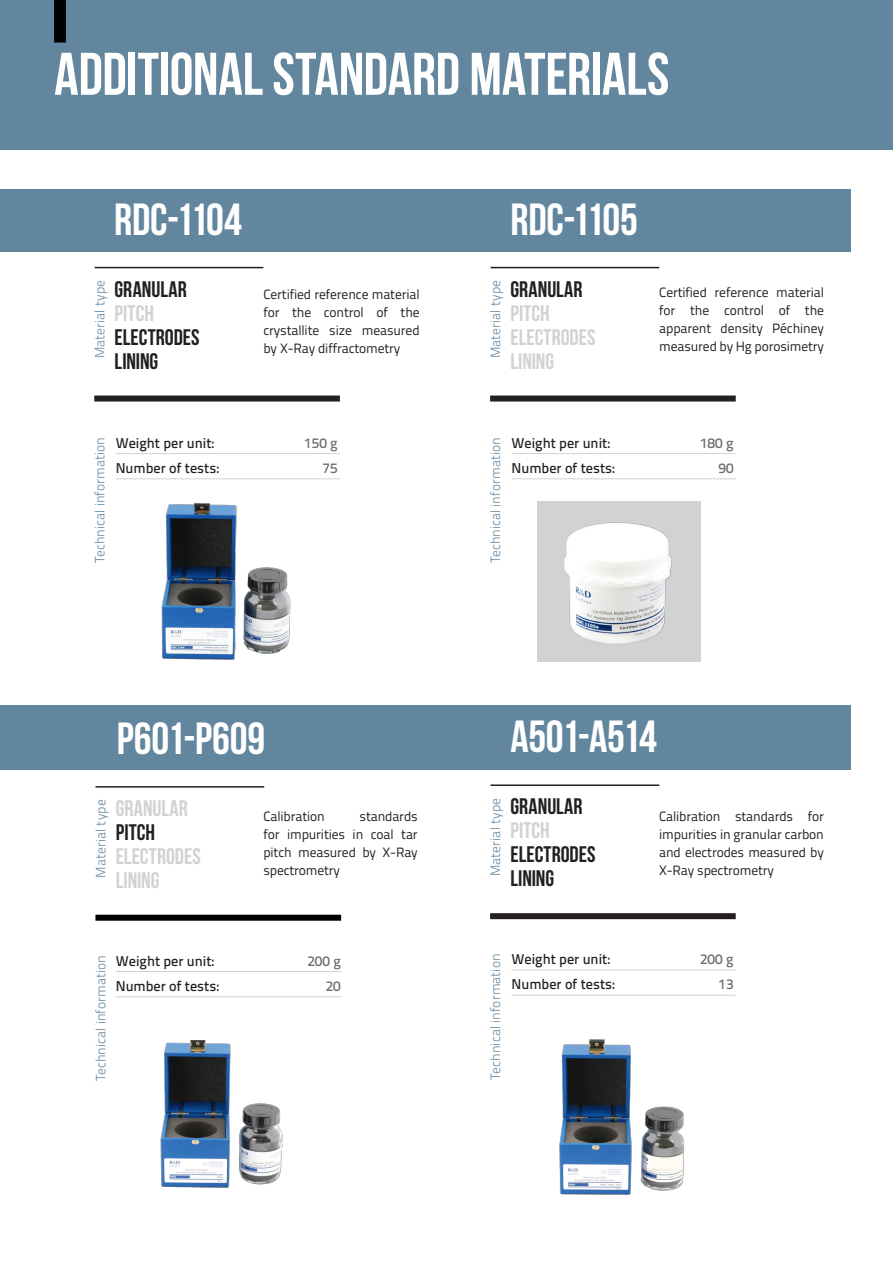
<style>
.page{position:relative;width:893px;height:1263px;background:#fff}
.page>*{position:absolute;margin:0;border:0;box-sizing:border-box;transform-origin:0 0}
.t1{font:60px "Bebas Neue";color:#fff}
.t2{font:45px "Bebas Neue";letter-spacing:-.005em;color:#fff}
.t3{font:22.5px "Bebas Neue";color:#231f20}
.t4{font:22.5px "Bebas Neue";color:#d1d2d4}
.t5{font:14.25px "Titillium Text 25 L 600 wt";color:#231f20}
.t6{font:14.25px "Titillium Text 25 L 600 wt";color:#6c6d70}
.description_new{font:13.5px/18px "Titillium Text 25 L 400 wt";letter-spacing:-.01em;color:#231f20;text-align:justify}
.t7{font:13.5px "Titillium Text 25 L 250 wt";letter-spacing:.005em;color:#63869f}
</style>
<div class="page">
<div style="left:0;top:189px;width:850px;height:62px;background:#63869f"></div>
<div style="left:0;top:0;width:893px;height:150px;background:#63869f"></div>
<div style="left:54px;top:0;width:12px;height:43px;background:#000"></div>
<div style="left:0;top:705px;width:850px;height:65px;background:#63869f"></div>
<img style="left:559px;top:1039px;width:126px;height:156px">
<hr style="left:490px;top:784px;width:169px;height:2px;background:#231f20">
<div style="left:490px;top:913px;width:246px;height:6px;background:#231f20"></div>
<hr style="left:511px;top:970px;width:225px;height:1px;background:#d1d2d4">
<hr style="left:511px;top:995px;width:225px;height:1px;background:#d1d2d4">
<img style="left:160px;top:1041px;width:123px;height:147px">
<div style="left:95px;top:915px;width:246px;height:6px;background:#000"></div>
<hr style="left:116px;top:971px;width:225px;height:1px;background:#d1d2d4">
<hr style="left:116px;top:996px;width:225px;height:1px;background:#d1d2d4">
<hr style="left:95px;top:786px;width:169px;height:2px;background:#231f20">
<div style="left:537px;top:501px;width:164px;height:161px;background:#d1d2d4"></div>
<img style="left:564px;top:522px;width:108px;height:123px">
<img style="left:161px;top:503px;width:130px;height:157px">
<hr style="left:95px;top:267px;width:168px;height:1px;background:#231f20">
<div style="left:94px;top:395px;width:246px;height:6px;background:#231f20"></div>
<hr style="left:116px;top:453px;width:224px;height:1px;background:#d1d2d4">
<hr style="left:116px;top:478px;width:224px;height:1px;background:#d1d2d4">
<hr style="left:490px;top:267px;width:169px;height:1px;background:#231f20">
<div style="left:490px;top:395px;width:246px;height:6px;background:#231f20"></div>
<hr style="left:511px;top:453px;width:225px;height:1px;background:#d1d2d4">
<hr style="left:511px;top:478px;width:225px;height:1px;background:#d1d2d4">
<p class="t1" style="left:54px;top:41px;width:617px">ADDITIONAL STANDARD MATERIALS</p>
<p class="t2" style="left:114px;top:195px;width:129px">RDC-1104</p>
<p class="t3" style="left:115px;top:276px;width:74px">GRANULAR</p>
<p class="t4" style="left:115px;top:300px;width:41px">PITCH</p>
<p class="t3" style="left:115px;top:324px;width:86px">ELECTRODES</p>
<p class="t3" style="left:115px;top:348px;width:45px">LINING</p>
<p class="t7" style="left:90px;top:358px;width:80px;rotate:-90deg">Material type</p>
<p class="description_new" style="left:263px;top:284px;width:158px">Certified reference material for the control of the crystallite size measured by X-Ray diffractometry</p>
<p class="t7" style="left:90px;top:563px;width:128px;rotate:-90deg">Technical information</p>
<p class="t5" style="left:116px;top:432px;width:100px">Weight per unit:</p>
<p class="t6" style="left:304px;top:432px;width:35px">150 g</p>
<p class="t5" style="left:116px;top:457px;width:105px">Number of tests:</p>
<p class="t6" style="left:323px;top:457px;width:17px">75</p>
<h2 class="t2" style="left:117px;top:714px;width:150px">P601-P609</h2>
<p class="t4" style="left:116px;top:796px;width:74px">GRANULAR</p>
<p class="t3" style="left:116px;top:820px;width:41px">PITCH</p>
<p class="t4" style="left:116px;top:844px;width:86px">ELECTRODES</p>
<p class="t4" style="left:116px;top:868px;width:45px">LINING</p>
<p class="t7" style="left:91px;top:877px;width:80px;rotate:-90deg">Material type</p>
<p class="description_new" style="left:263px;top:807px;width:63px">Calibration</p>
<p class="description_new" style="left:263px;top:807px;width:156px;text-indent:96px">standards for impurities in coal tar pitch measured by X-Ray spectrometry</p>
<p class="t7" style="left:91px;top:1081px;width:128px;rotate:-90deg">Technical information</p>
<p class="t5" style="left:116px;top:950px;width:100px">Weight per unit:</p>
<p class="t6" style="left:307px;top:950px;width:35px">200 g</p>
<p class="t5" style="left:116px;top:975px;width:105px">Number of tests:</p>
<p class="t6" style="left:326px;top:975px;width:17px">20</p>
<p class="t2" style="left:510px;top:195px;width:129px">RDC-1105</p>
<p class="t3" style="left:510px;top:277px;width:74px">GRANULAR</p>
<p class="t4" style="left:510px;top:301px;width:41px">PITCH</p>
<p class="t4" style="left:510px;top:325px;width:86px">ELECTRODES</p>
<p class="t4" style="left:510px;top:349px;width:45px">LINING</p>
<p class="t7" style="left:486px;top:358px;width:80px;rotate:-90deg">Material type</p>
<p class="description_new" style="left:659px;top:283px;width:166px">Certified reference material for the control of the apparent density Péchiney measured by Hg porosimetry</p>
<p class="t7" style="left:486px;top:563px;width:128px;rotate:-90deg">Technical information</p>
<p class="t5" style="left:511px;top:432px;width:100px">Weight per unit:</p>
<p class="t6" style="left:700px;top:432px;width:35px">180 g</p>
<p class="t5" style="left:511px;top:457px;width:105px">Number of tests:</p>
<p class="t6" style="left:718px;top:457px;width:17px">90</p>
<p class="t2" style="left:510px;top:712px;width:148px">A501-A514</p>
<p class="t3" style="left:510px;top:794px;width:74px">GRANULAR</p>
<p class="t4" style="left:510px;top:818px;width:41px">PITCH</p>
<p class="t3" style="left:510px;top:842px;width:86px">ELECTRODES</p>
<p class="t3" style="left:510px;top:866px;width:45px">LINING</p>
<p class="t7" style="left:486px;top:876px;width:80px;rotate:-90deg">Material type</p>
<p class="description_new" style="left:659px;top:807px;width:166px">Calibration standards for impurities in granular carbon and electrodes measured by X-Ray spectrometry</p>
<p class="t7" style="left:486px;top:1080px;width:128px;rotate:-90deg">Technical information</p>
<p class="t5" style="left:511px;top:948px;width:100px">Weight per unit:</p>
<p class="t6" style="left:700px;top:948px;width:35px">200 g</p>
<p class="t5" style="left:511px;top:974px;width:105px">Number of tests:</p>
<p class="t6" style="left:718px;top:974px;width:17px">13</p>
</div>
